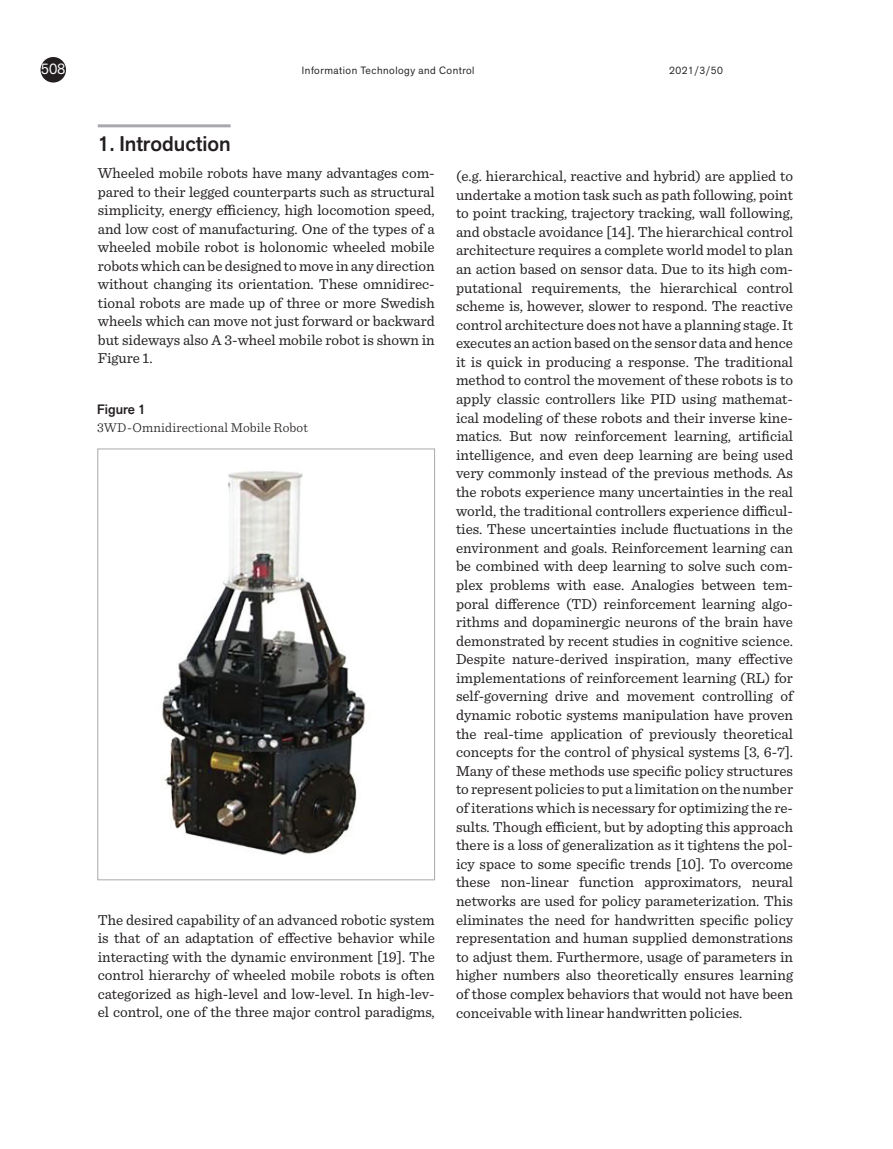
<style>
.page{position:relative;width:893px;height:1149px;background:#fff}
.page>*{position:absolute;margin:0;border:0;box-sizing:border-box;transform-origin:0 0}
.skyrelis{font:500 21px "Akzid Grtsk Next";color:#231f20}
.pagrindinis{font:15px/18.6px "Sentinel";color:#231f20;text-align:justify}
.t1{font:15px "Akzid Grtsk Next";color:#fff}
.Pav_pavadin{font:300 13.5px "Sentinel";letter-spacing:.01em;color:#231f20}
.Pav_nr{font:500 13.5px "Akzid Grtsk Next";color:#231f20}
.t2{font:10.5px "Akzid Grtsk Next";letter-spacing:.05em;color:#231f20}
</style>
<div class="page">
<div style="left:41px;top:57px;width:25px;height:25px;background:#231f20;border-radius:50%"></div>
<hr style="left:98px;top:124px;width:133px;height:3px;background:#a8a9ad">
<img style="left:162px;top:471px;width:204px;height:384px">
<div style="left:97px;top:448px;width:338px;height:431px;border:1px solid #a8a9ad"></div>
<p class="t1" style="left:41px;top:59px;width:26px">508</p>
<p class="t2" style="left:302px;top:63px;width:174px">Information Technology and Control</p>
<p class="t2" style="left:669px;top:63px;width:55px">2021/3/50</p>
<p class="skyrelis" style="left:98px;top:130px;width:134px">1. Introduction</p>
<p class="pagrindinis" style="left:98px;top:163px;width:338px">Wheeled mobile robots have many advantages com&shy;pared to their legged counterparts such as structural simplicity, energy efficiency, high locomotion speed, and low cost of manufacturing. One of the types of a wheeled mobile robot is holonomic wheeled mobile robots which can be designed to move in any direction without changing its orientation. These omnidirec&shy;tional robots are made up of three or more Swedish wheels which can move not just forward or backward but sideways also A 3-wheel mobile robot is shown in Figure 1.</p>
<p class="Pav_nr" style="left:97px;top:400px;width:50px">Figure 1</p>
<p class="Pav_pavadin" style="left:97px;top:417px;width:212px">3WD-Omnidirectional Mobile Robot</p>
<p class="pagrindinis" style="left:98px;top:909px;width:339px">The desired capability of an advanced robotic system is that of an adaptation of effective behavior while interacting with the dynamic environment [19]. The control hierarchy of wheeled mobile robots is often categorized as high-level and low-level. In high-lev&shy;el control, one of the three major control paradigms,</p>
<p class="pagrindinis" style="left:456px;top:166px;width:339px">(e.g. hierarchical, reactive and hybrid) are applied to undertake a motion task such as path following, point to point tracking, trajectory tracking, wall following, and obstacle avoidance [14]. The hierarchical control architecture requires a complete world model to plan an action based on sensor data. Due to its high com&shy;putational requirements, the hierarchical control scheme is, however, slower to respond. The reactive control architecture does not have a planning stage. It executes an action based on the sensor data and hence it is quick in producing a response. The traditional method to control the movement of these robots is to apply classic controllers like PID using mathemat&shy;ical modeling of these robots and their inverse kine&shy;matics. But now reinforcement learning, artificial intelligence, and even deep learning are being used very commonly instead of the previous methods. As the robots experience many uncertainties in the real world, the traditional controllers experience difficul&shy;ties. These uncertainties include fluctuations in the environment and goals. Reinforcement learning can be combined with deep learning to solve such com&shy;plex problems with ease. Analogies between tem&shy;poral difference (TD) reinforcement learning algo&shy;rithms and dopaminergic neurons of the brain have demonstrated by recent studies in cognitive science.<br>Despite nature-derived inspiration, many effective implementations of reinforcement learning (RL) for self-governing drive and movement controlling of dynamic robotic systems manipulation have proven the real-time application of previously theoretical concepts for the control of physical systems [3, 6-7].<br>Many of these methods use specific policy structures to represent policies to put a limitation on the number of iterations which is necessary for optimizing the re&shy;sults. Though efficient, but by adopting this approach there is a loss of generalization as it tightens the pol&shy;icy space to some specific trends [10]. To overcome these non-linear function approximators, neural networks are used for policy parameterization. This eliminates the need for handwritten specific policy representation and human supplied demonstrations to adjust them. Furthermore, usage of parameters in higher numbers also theoretically ensures learning of those complex behaviors that would not have been conceivable with linear handwritten policies.</p>
</div>
